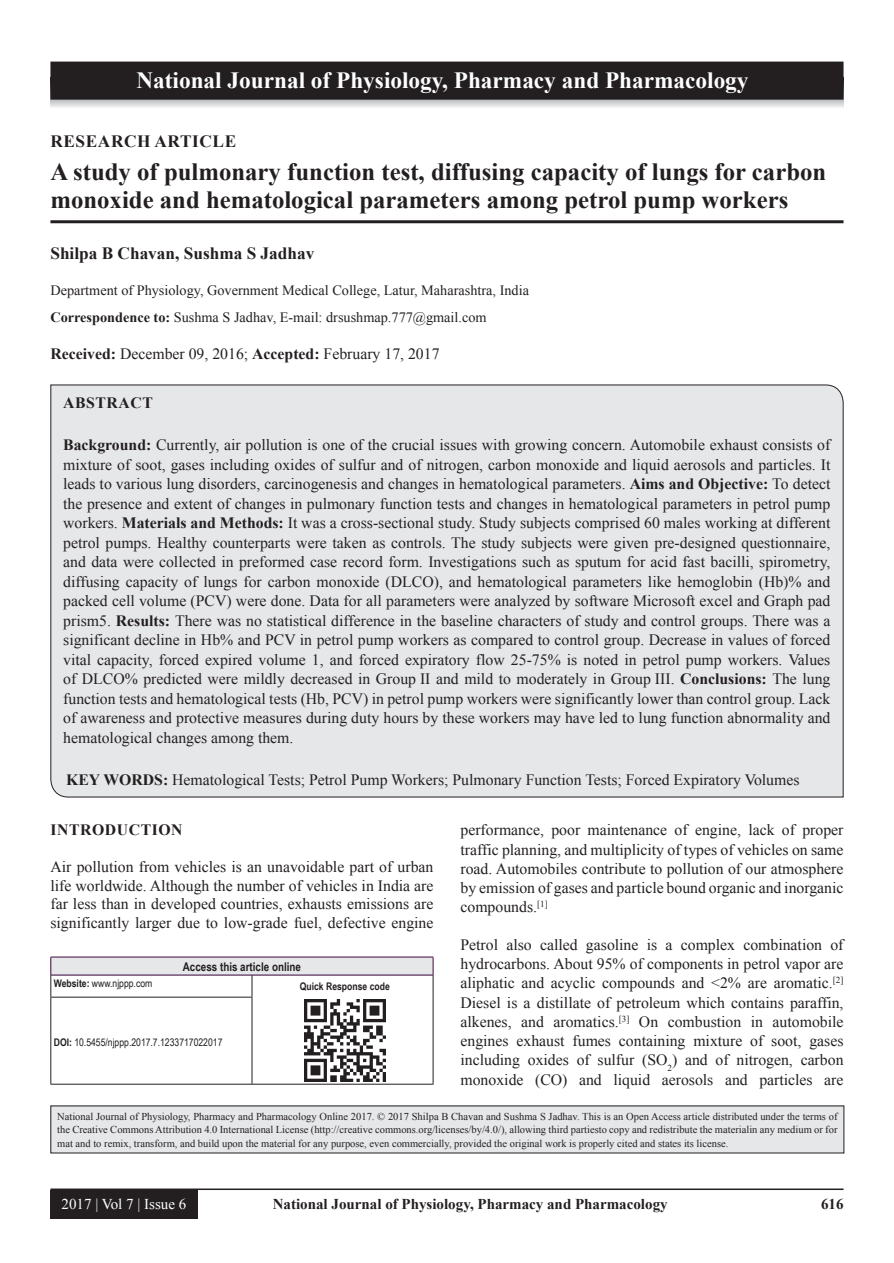
<style>
.page{position:relative;width:894px;height:1263px;background:#fff}
.page>*{position:absolute;margin:0;border:0;box-sizing:border-box;transform-origin:0 0}
.AT{font:700 24.75px/28.5px "Times New Roman";color:#231f20}
.JN{font:700 23.25px "Times New Roman";color:#fff}
.AU{font:700 17.25px "Times New Roman";color:#231f20}
.AH{font:700 17.25px "Times New Roman";letter-spacing:.035em;color:#231f20}
.ABS{font:15.75px/19.5px "Times New Roman";color:#231f20;text-align:justify}
.TX{font:15.75px/19.2px "Times New Roman";color:#231f20;text-align:justify}
.KWD{font:15.75px "Times New Roman";color:#231f20}
.ABSH{font:700 15.75px "Times New Roman";letter-spacing:.035em;color:#231f20}
.RF{font:700 15px "Times New Roman";color:#231f20}
.RF_VOL{font:15px "Times New Roman";color:#fff}
.AFF{font:14.25px "Times New Roman";color:#231f20}
.ADD{font:14.25px "Times New Roman";color:#231f20}
.AAO{font:700 12px "Arial Narrow";color:#231f20}
.JN_TX{font:10.5px/13.5px "Times New Roman";color:#231f20;text-align:justify}
.Web{font:10.5px "Arial Narrow";color:#231f20}
.Web-2{font:700 10.5px "Arial Narrow";color:#231f20}
.s1{font-weight:700}
</style>
<div class="page">
<hr style="left:50px;top:1188px;width:793px;height:2px;background:#231f20">
<div style="left:50px;top:1190px;width:147px;height:28px;background:#231f20"></div>
<div style="left:50px;top:384px;width:793px;height:413px;background:#e6e7e9"></div>
<svg style="left:51px;top:100px;width:792px;height:8px;background:#d9dadc"></svg>
<div style="left:51px;top:62px;width:791px;height:37px;background:#231f20"></div>
<div style="left:50px;top:62px;width:793px;height:38px;border:2px solid #231f20"></div>
<hr style="left:50px;top:220px;width:793px;height:3px;background:#231f20">
<div style="left:51px;top:957px;width:382px;height:18px;background:#e6e7e9"></div>
<hr style="left:51px;top:974px;width:201px;height:1px;background:#3e083e">
<hr style="left:252px;top:974px;width:181px;height:1px;background:#3e083e">
<svg style="left:50px;top:957px;width:2px;height:39px"></svg>
<svg style="left:251px;top:975px;width:1px;height:21px"></svg>
<hr style="left:50px;top:996px;width:202px;height:1px;background:#231f20">
<hr style="left:50px;top:997px;width:1px;height:86px;background:#231f20">
<hr style="left:251px;top:997px;width:1px;height:86px;background:#231f20">
<hr style="left:50px;top:1083px;width:202px;height:1px;background:#231f20">
<svg style="left:432px;top:957px;width:1px;height:40px"></svg>
<hr style="left:432px;top:997px;width:1px;height:86px;background:#231f20">
<hr style="left:252px;top:1083px;width:181px;height:1px;background:#231f20">
<hr style="left:51px;top:956px;width:201px;height:1px;background:#3e083e">
<hr style="left:252px;top:956px;width:181px;height:1px;background:#3e083e">
<img style="left:304px;top:1000px;width:81px;height:81px">
<div style="left:51px;top:1106px;width:792px;height:47px;background:#e6e7e9"></div>
<p class="JN" style="left:136px;top:64px;width:613px">National Journal of Physiology, Pharmacy and Pharmacology</p>
<p class="AH" style="left:50px;top:128px;width:187px">RESEARCH ARTICLE</p>
<p class="AT" style="left:50px;top:156px;width:777px">A study of pulmonary function test, diffusing capacity of lungs for carbon monoxide and hematological parameters among petrol pump workers</p>
<p class="AU" style="left:50px;top:241px;width:265px">Shilpa B Chavan, Sushma S Jadhav</p>
<p class="AFF" style="left:50px;top:280px;width:480px">Department of Physiology, Government Medical College, Latur, Maharashtra, India</p>
<p class="ADD" style="left:50px;top:307px;width:437px"><span class="s1">Correspondence to:</span> Sushma S Jadhav, E-mail: drsushmap.777@gmail.com</p>
<p class="TX" style="left:50px;top:344px;width:390px"><span class="s1">Received:</span> December 09, 2016; <span class="s1">Accepted:</span> February 17, 2017</p>
<p class="ABSH" style="left:63px;top:391px;width:91px">ABSTRACT</p>
<p class="ABS" style="left:63px;top:434px;width:768px"><span class="s1">Background:</span> Currently, air pollution is one of the crucial issues with growing concern. Automobile exhaust consists of mixture of soot, gases including oxides of sulfur and of nitrogen, carbon monoxide and liquid aerosols and particles. It leads to various lung disorders, carcinogenesis and changes in hematological parameters. <span class="s1">Aims and Objective:</span> To detect the presence and extent of changes in pulmonary function tests and changes in hematological parameters in petrol pump workers. <span class="s1">Materials and Methods:</span> It was a cross-sectional study. Study subjects comprised 60 males working at different petrol pumps. Healthy counterparts were taken as controls. The study subjects were given pre-designed questionnaire, and data were collected in preformed case record form. Investigations such as sputum for acid fast bacilli, spirometry, diffusing capacity of lungs for carbon monoxide (DLCO), and hematological parameters like hemoglobin (Hb)% and packed cell volume (PCV) were done. Data for all parameters were analyzed by software Microsoft excel and Graph pad prism5. <span class="s1">Results:</span> There was no statistical difference in the baseline characters of study and control groups. There was a significant decline in Hb% and PCV in petrol pump workers as compared to control group. Decrease in values of forced vital capacity, forced expired volume 1, and forced expiratory flow 25-75% is noted in petrol pump workers. Values of DLCO% predicted were mildly decreased in Group II and mild to moderately in Group III. <span class="s1">Conclusions:</span> The lung function tests and hematological tests (Hb, PCV) in petrol pump workers were significantly lower than control group. Lack of awareness and protective measures during duty hours by these workers may have led to lung function abnormality and hematological changes among them.</p>
<p class="KWD" style="left:66px;top:768px;width:734px"><span class="s1">KEY WORDS:</span> Hematological Tests; Petrol Pump Workers; Pulmonary Function Tests; Forced Expiratory Volumes</p>
<h1 class="ABSH" style="left:50px;top:818px;width:134px">INTRODUCTION</h1>
<p class="TX" style="left:50px;top:856px;width:384px;line-height:18.8px">Air pollution from vehicles is an unavoidable part of urban life worldwide. Although the number of vehicles in India are far less than in developed countries, exhausts emissions are significantly larger due to low-grade fuel, defective engine</p>
<p class="TX" style="left:460px;top:820px;width:384px">performance, poor maintenance of engine, lack of proper traffic planning, and multiplicity of types of vehicles on same road. Automobiles contribute to pollution of our atmosphere by emission of gases and particle bound organic and inorganic compounds.<sup>[1]</sup></p>
<p class="TX" style="left:460px;top:934px;width:384px">Petrol also called gasoline is a complex combination of hydrocarbons. About 95% of components in petrol vapor are aliphatic and acyclic compounds and &lt;2% are aromatic.<sup>[2] </sup>Diesel is a distillate of petroleum which contains paraffin, alkenes, and aromatics.<sup>[3]</sup> On combustion in automobile engines exhaust fumes containing mixture of soot, gases including oxides of sulfur (SO<sub>2</sub>) and of nitrogen, carbon monoxide (CO) and liquid aerosols and particles are</p>
<p class="AAO" style="left:183px;top:957px;width:120px">Access this article online</p>
<p class="Web" style="left:54px;top:975px;width:100px"><span class="s1">Website:</span> www.njppp.com</p>
<p class="Web-2" style="left:300px;top:978px;width:91px">Quick Response code</p>
<p class="Web" style="left:54px;top:1035px;width:170px"><span class="s1">DOI:</span> 10.5455/njppp.2017.7.1233717022017</p>
<p class="JN_TX" style="left:57px;top:1109px;width:781px">National Journal of Physiology, Pharmacy and Pharmacology Online 2017. © 2017 Shilpa B Chavan and Sushma S Jadhav. This is an Open Access article distributed under the terms of the Creative Commons Attribution 4.0 International License (http://creative commons.org/licenses/by/4.0/), allowing third partiesto copy and redistribute the materialin any medium or for mat and to remix, transform, and build upon the material for any purpose, even commercially, provided the original work is properly cited and states its license.</p>
<p class="RF_VOL" style="left:62px;top:1193px;width:126px">2017 | Vol 7 | Issue 6</p>
<p class="RF" style="left:272px;top:1193px;width:396px">National Journal of Physiology, Pharmacy and Pharmacology</p>
<p class="RF" style="left:820px;top:1193px;width:24px">616</p>
</div>
